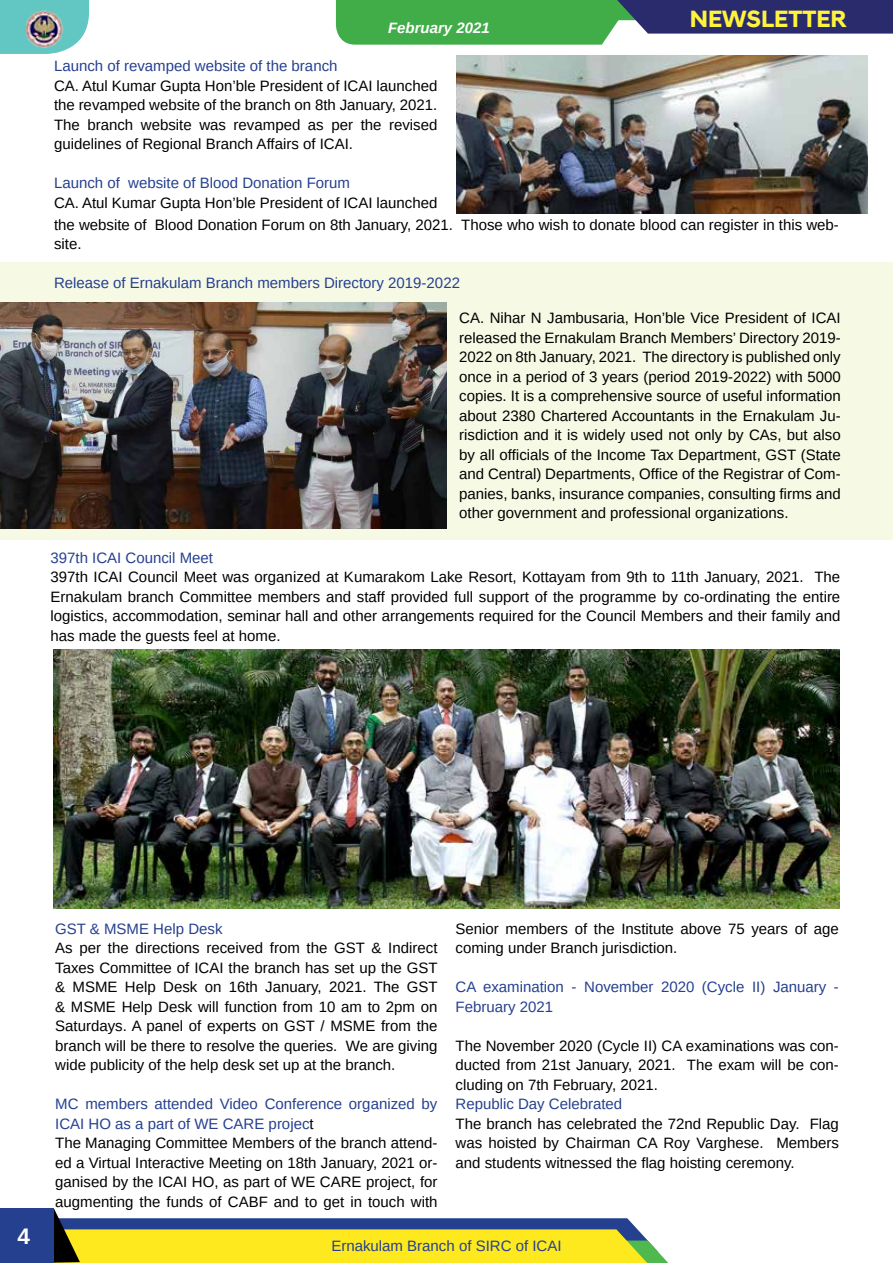
<style>
.page{position:relative;width:893px;height:1263px;background:#fff}
.page>*{position:absolute;margin:0;border:0;box-sizing:border-box;transform-origin:0 0}
.t1{font:700 24px "Hyundai Sans Head";color:#fff33b}
.t2{font:700 22.5px "Arimo";color:#fff}
.t3{font:15px/19.5px "Arimo";color:#000;text-align:justify}
.t4{font:15px/19.5px "Arimo";color:#25408f}
.t5{font:italic 700 15px "Arimo";color:#fff}
.s1{color:#25408f}
</style>
<div class="page">
<svg style="left:0;top:0;width:89px;height:54px;background:#72cbc8"></svg>
<img style="left:26px;top:11px;width:38px;height:37px">
<svg style="left:336px;top:0;width:557px;height:45px;background:#558b70"></svg>
<svg style="left:54px;top:1209px;width:614px;height:54px"></svg>
<div style="left:0;top:1209px;width:54px;height:54px;background:#25408f"></div>
<div style="left:0;top:262px;width:893px;height:278px;background:#f6f9e4"></div>
<img style="left:456px;top:55px;width:411px;height:159px">
<img style="left:0;top:303px;width:446px;height:225px">
<img style="left:54px;top:650px;width:785px;height:259px">
<p class="t5" style="left:388px;top:17px;width:103px">February 2021</p>
<p class="t4" style="left:54px;top:56px;width:285px">Launch of revamped website of the branch</p>
<p class="t3" style="left:54px;top:76px;width:385px">CA. Atul Kumar Gupta Hon’ble President of ICAI launched the revamped website of the branch on 8th January, 2021.<br>The branch website was revamped as per the revised guidelines of Regional Branch Affairs of ICAI.</p>
<p class="t4" style="left:54px;top:173px;width:297px">Launch of website of Blood Donation Forum</p>
<p class="t3" style="left:54px;top:193px;width:385px">CA. Atul Kumar Gupta Hon’ble President of ICAI launched</p>
<h1 class="t1" style="left:690px;top:4px;width:159px">NEWSLETTER</h1>
<p class="t3" style="left:54px;top:215px;width:786px">the website of Blood Donation Forum on 8th January, 2021. Those who wish to donate blood can register in this web&shy;site.</p>
<p class="t4" style="left:54px;top:273px;width:407px">Release of Ernakulam Branch members Directory 2019-2022</p>
<p class="t3" style="left:459px;top:308px;width:383px">CA. Nihar N Jambusaria, Hon’ble Vice President of ICAI released the Ernakulam Branch Members’ Directory 2019- 2022 on 8th January, 2021. The directory is published only once in a period of 3 years (period 2019-2022) with 5000 copies. It is a comprehensive source of useful information about 2380 Chartered Accountants in the Ernakulam Ju&shy;risdiction and it is widely used not only by CAs, but also by all officials of the Income Tax Department, GST (State and Central) Departments, Office of the Registrar of Com&shy;panies, banks, insurance companies, consulting firms and other government and professional organizations.</p>
<p class="t4" style="left:50px;top:548px;width:164px">397th ICAI Council Meet</p>
<p class="t3" style="left:50px;top:567px;width:791px">397th ICAI Council Meet was organized at Kumarakom Lake Resort, Kottayam from 9th to 11th January, 2021. The Ernakulam branch Committee members and staff provided full support of the programme by co-ordinating the entire logistics, accommodation, seminar hall and other arrangements required for the Council Members and their family and has made the guests feel at home.</p>
<h2 class="t2" style="left:18px;top:1221px;width:14px">4</h2>
<p class="t4" style="left:55px;top:919px;width:169px">GST &amp; MSME Help Desk</p>
<p class="t3" style="left:55px;top:938px;width:384px">As per the directions received from the GST &amp; Indirect Taxes Committee of ICAI the branch has set up the GST &amp; MSME Help Desk on 16th January, 2021. The GST &amp; MSME Help Desk will function from 10 am to 2pm on Saturdays. A panel of experts on GST / MSME from the branch will be there to resolve the queries. We are giving wide publicity of the help desk set up at the branch.</p>
<p class="t3" style="left:55px;top:1094px;width:384px;text-align:left"><span class="s1">MC members attended Video Conference organized by ICAI HO as a part of WE CARE projec</span>t<br>The Managing Committee Members of the branch attend&shy;ed a Virtual Interactive Meeting on 18th January, 2021 or&shy;ganised by the ICAI HO, as part of WE CARE project, for augmenting the funds of CABF and to get in touch with</p>
<p class="t3" style="left:455px;top:919px;width:385px">Senior members of the Institute above 75 years of age coming under Branch jurisdiction.</p>
<p class="t4" style="left:455px;top:977px;width:385px">CA examination - November 2020 (Cycle II) January -<br>February 2021</p>
<p class="t3" style="left:455px;top:1036px;width:385px">The November 2020 (Cycle II) CA examinations was con&shy;ducted from 21st January, 2021. The exam will be con&shy;cluding on 7th February, 2021.</p>
<p class="t4" style="left:455px;top:1094px;width:168px">Republic Day Celebrated</p>
<p class="t3" style="left:455px;top:1114px;width:385px">The branch has celebrated the 72nd Republic Day. Flag was hoisted by Chairman CA Roy Varghese. Members and students witnessed the flag hoisting ceremony.</p>
<p class="t4" style="left:331px;top:1236px;width:232px">Ernakulam Branch of SIRC of ICAI</p>
</div>
